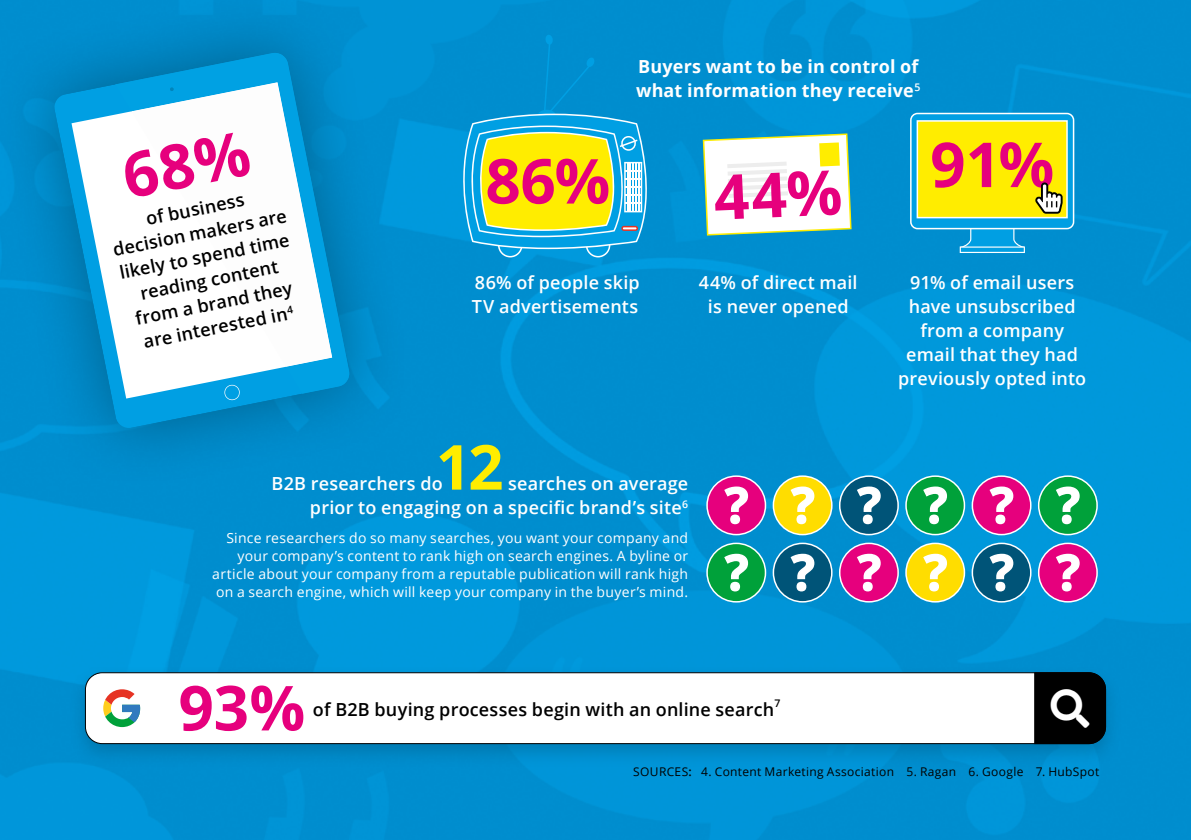
<style>
.page{position:relative;width:1191px;height:840px;background:#fff}
.page>*{position:absolute;margin:0;border:0;box-sizing:border-box;transform-origin:0 0}
.t1{font:700 62px "Open Sans";color:#e6007d}
.t2{font:700 62px "Open Sans";color:#ffed00}
.t3{font:600 18px/24px "Open Sans";letter-spacing:.01em;color:#fff;text-align:center}
.t4{font:600 18px/24px "Open Sans";letter-spacing:.01em;color:#000;text-align:center}
.t5{font:700 18px/24px "Open Sans";letter-spacing:.01em;color:#fff}
.t6{font:14px/18px "Open Sans";letter-spacing:.02em;color:#fff;text-align:right}
.t7{font:12px "Open Sans";letter-spacing:.025em;color:#000}
.t8{font:600 10.4px "Open Sans";color:#000}
.s1{font-weight:600}
</style>
<div class="page">
<img style="left:0;top:0;width:1191px;height:839px">
<div style="left:69px;top:664px;width:1052px;height:103px;background:#005478;opacity:.35"></div>
<div style="left:85px;top:672px;width:1020px;height:71px;background:#fff;border-radius:17px"></div>
<div style="left:85px;top:672px;width:1020px;height:71px;border:1px solid #000;border-radius:17px"></div>
<svg style="left:103px;top:689px;width:37px;height:37px"></svg>
<div style="left:0;top:0;width:409px;height:487px;background:#005478;opacity:.75"></div>
<svg style="left:53px;top:52px;width:297px;height:377px;fill:#0087c4"></svg>
<svg style="left:71px;top:82px;width:261px;height:316px"></svg>
<svg style="left:224px;top:393px;width:16px;height:7px"></svg>
<img style="left:115px;top:53px;width:234px;height:340px">
<img style="left:131px;top:82px;width:201px;height:284px">
<svg style="left:170px;top:87px;width:4px;height:4px"></svg>
<svg style="left:452px;top:34px;width:207px;height:223px"></svg>
<div style="left:911px;top:113px;width:162px;height:115px;background:#009fe3;border-radius:7px"></div>
<div style="left:910px;top:113px;width:164px;height:116px;border:2px solid #fff;border-radius:7px"></div>
<div style="left:916px;top:120px;width:151px;height:98px;background:#ffed00;border:2px solid #fff"></div>
<svg style="left:959px;top:226px;width:66px;height:27px"></svg>
<svg style="left:1035px;top:182px;width:27px;height:31px"></svg>
<div style="left:707px;top:476px;width:58px;height:58px;background:#e6007d;border-radius:50%"></div>
<div style="left:706px;top:475px;width:60px;height:60px;border:2px solid #fff;border-radius:50%"></div>
<svg style="left:724px;top:486px;width:25px;height:38px"></svg>
<div style="left:773px;top:476px;width:59px;height:58px;background:#fd0;border-radius:50%"></div>
<div style="left:772px;top:475px;width:60px;height:60px;border:2px solid #fff;border-radius:50%"></div>
<svg style="left:790px;top:486px;width:25px;height:38px"></svg>
<div style="left:839px;top:476px;width:59px;height:58px;background:#005478;border-radius:50%"></div>
<div style="left:839px;top:475px;width:60px;height:60px;border:2px solid #fff;border-radius:50%"></div>
<svg style="left:857px;top:486px;width:24px;height:38px"></svg>
<div style="left:906px;top:476px;width:58px;height:58px;background:#00a13a;border-radius:50%"></div>
<div style="left:905px;top:475px;width:60px;height:60px;border:2px solid #fff;border-radius:50%"></div>
<svg style="left:923px;top:486px;width:24px;height:38px"></svg>
<div style="left:972px;top:476px;width:58px;height:58px;background:#e6007d;border-radius:50%"></div>
<div style="left:971px;top:475px;width:60px;height:60px;border:2px solid #fff;border-radius:50%"></div>
<svg style="left:989px;top:486px;width:25px;height:38px"></svg>
<div style="left:1038px;top:476px;width:59px;height:58px;background:#00a13a;border-radius:50%"></div>
<div style="left:1038px;top:475px;width:59px;height:60px;border:2px solid #fff;border-radius:50%"></div>
<svg style="left:1056px;top:486px;width:24px;height:38px"></svg>
<div style="left:707px;top:543px;width:58px;height:58px;background:#00a13a;border-radius:50%"></div>
<div style="left:706px;top:542px;width:60px;height:60px;border:2px solid #fff;border-radius:50%"></div>
<svg style="left:724px;top:553px;width:25px;height:39px"></svg>
<div style="left:773px;top:543px;width:59px;height:58px;background:#005478;border-radius:50%"></div>
<div style="left:772px;top:542px;width:60px;height:60px;border:2px solid #fff;border-radius:50%"></div>
<svg style="left:790px;top:553px;width:25px;height:39px"></svg>
<div style="left:839px;top:543px;width:59px;height:58px;background:#e6007d;border-radius:50%"></div>
<div style="left:839px;top:542px;width:60px;height:60px;border:2px solid #fff;border-radius:50%"></div>
<svg style="left:857px;top:553px;width:24px;height:39px"></svg>
<div style="left:906px;top:543px;width:58px;height:58px;background:#fd0;border-radius:50%"></div>
<div style="left:905px;top:542px;width:60px;height:60px;border:2px solid #fff;border-radius:50%"></div>
<svg style="left:923px;top:553px;width:24px;height:39px"></svg>
<div style="left:972px;top:543px;width:58px;height:58px;background:#005478;border-radius:50%"></div>
<div style="left:971px;top:542px;width:60px;height:60px;border:2px solid #fff;border-radius:50%"></div>
<svg style="left:989px;top:553px;width:25px;height:39px"></svg>
<div style="left:1038px;top:543px;width:59px;height:58px;background:#e6007d;border-radius:50%"></div>
<div style="left:1038px;top:542px;width:59px;height:60px;border:2px solid #fff;border-radius:50%"></div>
<svg style="left:1056px;top:553px;width:24px;height:39px"></svg>
<div style="left:1034px;top:672px;width:72px;height:71px;background:#000"></div>
<svg style="left:121px;top:130px;width:131px;height:69px"></svg>
<svg style="left:702px;top:133px;width:150px;height:103px"></svg>
<p class="t4" style="left:106px;top:214px;width:178px;rotate:-11deg">of business decision makers are likely to spend time reading content from a brand they are interested in<sup>4</sup></p>
<h1 class="t1" style="left:485px;top:137px;width:126px">86%</h1>
<p class="t5" style="left:636px;top:54px;width:286px">Buyers want to be in control of what information they receive<sup>5</sup></p>
<h1 class="t1" style="left:930px;top:121px;width:126px">91%</h1>
<p class="t3" style="left:472px;top:270px;width:169px;text-align:left">86% of people skip<br>TV advertisements</p>
<p class="t3" style="left:699px;top:270px;width:160px">44% of direct mail is never opened</p>
<p class="t3" style="left:898px;top:270px;width:190px">91% of email users have unsubscribed from a company email that they had previously opted into</p>
<h1 class="t2" style="left:436px;top:423px;width:69px">12</h1>
<p class="t3" style="left:310px;top:470px;width:380px;text-align:right">searches on average<br>prior to engaging on a specific brand’s site<sup>6</sup></p>
<p class="t6" style="left:212px;top:528px;width:477px">Since researchers do so many searches, you want your company and your company’s content to rank high on search engines. A byline or article about your company from a reputable publication will rank high on a search engine, which will keep your company in the buyer’s mind.</p>
<p class="t3" style="left:271px;top:470px;width:173px">B2B researchers do</p>
<h1 class="t1" style="left:178px;top:663px;width:128px">93%</h1>
<p class="t4" style="left:313px;top:697px;width:463px">of B2B buying processes begin with an online search</p>
<p class="t8" style="left:774px;top:696px;width:7px">7</p>
<p class="t7" style="left:633px;top:763px;width:467px">SOURCES<span class="s1">:</span> 4. Content Marketing Association 5. Ragan 6. Google 7. HubSpot</p>
</div>
